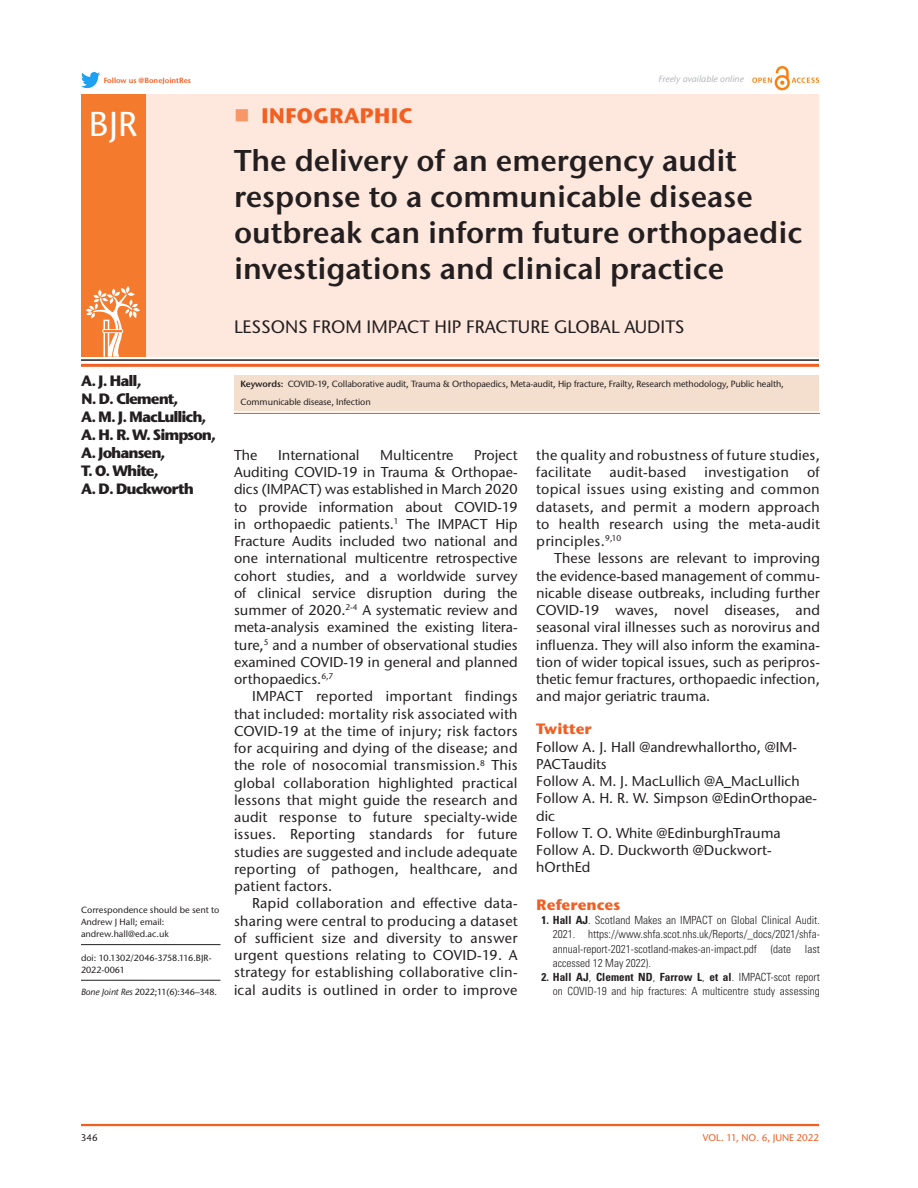
<style>
.page{position:relative;width:918px;height:1188px;background:#fff}
.page>*{position:absolute;margin:0;border:0;box-sizing:border-box;transform-origin:0 0}
.t1{font:500 34.5px "Stone Sans ITC Pro";color:#fff}
.t2{font:600 30px/36px "Stone Sans ITC Pro";color:#231f20}
.t3{font:700 21px "Stone Sans ITC Pro";letter-spacing:.01em;color:#f15f23}
.t4{font:500 18px "Stone Sans ITC Pro";color:#231f20}
.t5{font:700 15px/18px "Stone Sans ITC Pro";letter-spacing:-.07em;color:#231f20}
.t6{font:700 15px "Stone Sans ITC Pro";color:#f15f23}
.t7{font:500 14.25px/17.2px "Stone Sans ITC Pro";letter-spacing:.01em;color:#231f20;text-align:justify}
.t8{font:300 condensed 11.25px/14.2px "Univers LT Std";color:#231f20;text-align:justify}
.t9{font:500 9.75px "Stone Sans ITC Pro";color:#f15f23}
.t10{font:500 9.75px "Stone Sans ITC Pro";color:#231f20}
.t11{font:500 9px/12px "Stone Sans ITC Pro";letter-spacing:-.01em;color:#231f20}
.t12{font:italic 500 9px "Stone Sans ITC Pro";color:#b2b3b7}
.t13{font:600 7.5px "Stone Sans ITC Pro";color:#f15f23}
.s1{font-style:italic}
.s2{font-weight:600}
.s3{font-weight:700}
</style>
<div class="page">
<hr style="left:81px;top:1124px;width:738px;height:2px;background:#f15f23">
<img style="left:81px;top:73px;width:18px;height:14px">
<img style="left:752px;top:65px;width:68px;height:26px">
<div style="left:234px;top:375px;width:585px;height:36px;background:#f4dfce"></div>
<hr style="left:81px;top:359px;width:738px;height:2px;background:#231f20">
<hr style="left:81px;top:364px;width:738px;height:3px;background:#f15f23">
<div style="left:81px;top:94px;width:738px;height:263px;background:#fee7dc"></div>
<div style="left:81px;top:94px;width:64px;height:263px;background:#f47b2d"></div>
<svg style="left:86px;top:286px;width:54px;height:71px"></svg>
<hr style="left:81px;top:944px;width:139px;height:1px;background:#231f20">
<hr style="left:81px;top:980px;width:139px;height:1px;background:#231f20">
<hr style="left:234px;top:413px;width:586px;height:1px;background:#f15f23">
<p class="t13" style="left:104px;top:75px;width:89px">Follow us @BoneJointRes</p>
<p class="t12" style="left:658px;top:73px;width:87px">Freely available online</p>
<h1 class="t1" style="left:89px;top:103px;width:50px">BJR</h1>
<h3 class="t3" style="left:261px;top:102px;width:126px">Infographic</h3>
<h2 class="t2" style="left:234px;top:143px;width:570px">The delivery of an emergency audit response to a communicable disease outbreak can inform future orthopaedic investigations and clinical practice</h2>
<p class="t4" style="left:234px;top:316px;width:244px">lessons from IM PACT Hip Fract</p>
<p class="t4" style="left:518px;top:316px;width:168px">ure Global Audits</p>
<p class="t5" style="left:81px;top:372px;width:137px">A. J. Hall,<br>N. D. Clement,<br>A. M. J. MacLullich,<br>A. H. R. W. Simpson,<br>A. Johansen,<br>T. O. White,<br>A. D. Duckworth</p>
<p class="t11" style="left:81px;top:904px;width:140px">Correspondence should be sent to<br>Andrew J Hall; email: andrew.hall@ed.ac.uk</p>
<p class="t11" style="left:81px;top:952px;width:132px">doi: 10.1302/2046-3758.116.BJR-<br>2022-0061</p>
<p class="t11" style="left:81px;top:986px;width:138px"><span class="s1">Bone Joint Res</span> 2022;11(6):346–348.</p>
<p class="t11" style="left:240px;top:375px;width:545px;line-height:18px"><span class="s2">Keywords:</span> COVID-19, Collaborative audit, Trauma &amp; Orthopaedics, M eta-audit, Hip fracture, Frailty, Research methodology, Public health,<br>Communicable disease, Infection</p>
<p class="t7" style="left:234px;top:446px;width:25px">The</p>
<p class="t7" style="left:278px;top:446px;width:83px">International</p>
<p class="t7" style="left:380px;top:446px;width:75px">M ulticentre</p>
<p class="t7" style="left:234px;top:446px;width:285px;text-indent:240px">Project Auditing COVID-19 in Trauma &amp; Orthopae&shy;dics (IM PACT) was established in March 2020 to provide information about COVID-19 in orthopaedic patients.<sup>1</sup> The IM PACT Hip Fracture Audits included two national and one international multicentre retrospective cohort studies, and a worldwide survey of clinical service disruption during the summer of 2020.<sup>2-4</sup> A systematic review and meta-analysis examined the existing litera&shy;ture,<sup>5</sup> and a number of observational studies examined COVID-19 in general and planned orthopaedics.<sup>6,7</sup></p>
<p class="t7" style="left:234px;top:688px;width:285px;text-indent:18px">IM PACT reported important findings that included: mortality risk associated with COVID-19 at the time of injury; risk factors for acquiring and dying of the disease; and the role of nosocomial transmission.<sup>8</sup> This global collaboration highlighted practical lessons that might guide the research and audit response to future specialty-wide issues. Reporting standards for future studies are suggested and include adequate reporting of pathogen, healthcare, and patient factors.</p>
<p class="t7" style="left:234px;top:895px;width:285px;text-indent:18px">Rapid collaboration and effective data&shy;sharing were central to producing a dataset of sufficient size and diversity to answer urgent questions relating to COVID-19. A strategy for establishing collaborative clin&shy;ical audits is outlined in order to improve</p>
<p class="t7" style="left:536px;top:446px;width:285px">the quality and robustness of future studies, facilitate</p>
<p class="t7" style="left:536px;top:463px;width:285px;text-indent:271px">of topical issues using existing and common datasets, and permit a modern approach to health research using the meta-audit principles.<sup>9,10</sup></p>
<p class="t7" style="left:536px;top:550px;width:285px;text-indent:18px">These lessons are relevant to improving the evidence-based management of commu&shy;nicable disease outbreaks, including further COVID-19 waves, novel diseases, and seasonal viral illnesses such as norovirus and influenza. They will also inform the examina&shy;tion of wider topical issues, such as peripros&shy;thetic femur fractures, orthopaedic infection, and major geriatric trauma.</p>
<p class="t6" style="left:536px;top:719px;width:57px">Twitter</p>
<p class="t7" style="left:536px;top:738px;width:282px;text-align:left">Follow A. J. Hall @andrewhallortho, @IM-<br>PACTaudits<br>Follow A. M . J. MacLullich @A_MacLullich<br>Follow A. H. R. W. Simpson @EdinOrthopae&shy;dic<br>Follow T. O. White @EdinburghTrauma<br>Follow A. D. Duckworth @Duckwort&shy;hOrthEd</p>
<p class="t6" style="left:536px;top:895px;width:85px">References</p>
<p class="t8" style="left:553px;top:913px;width:269px;text-indent:-11px"><span class="s3">1. Hall AJ</span>. Scotland Makes an IMPACT on Global Clinical Audit.<br>2021. https://www.shfa.scot.nhs.uk/Reports/_docs/2021/shfa&shy;annual-report-2021-scotland-makes-an-impact.pdf (date last accessed 12 May 2022).</p>
<p class="t8" style="left:541px;top:970px;width:280px;text-align:right"><span class="s3">2. Hall AJ</span>, <span class="s3">Clement ND</span>, <span class="s3">Farrow L</span>, <span class="s3">et al</span>. IMPACT-scot report on COVID-19 and hip fractures: A multicentre study assessing</p>
<p class="t7" style="left:609px;top:463px;width:78px">audit-based</p>
<p class="t7" style="left:704px;top:463px;width:86px">investigation</p>
<p class="t10" style="left:81px;top:1132px;width:18px">346</p>
<p class="t9" style="left:703px;top:1132px;width:118px">VOL. 11, NO. 6, JUNE 2022</p>
</div>
